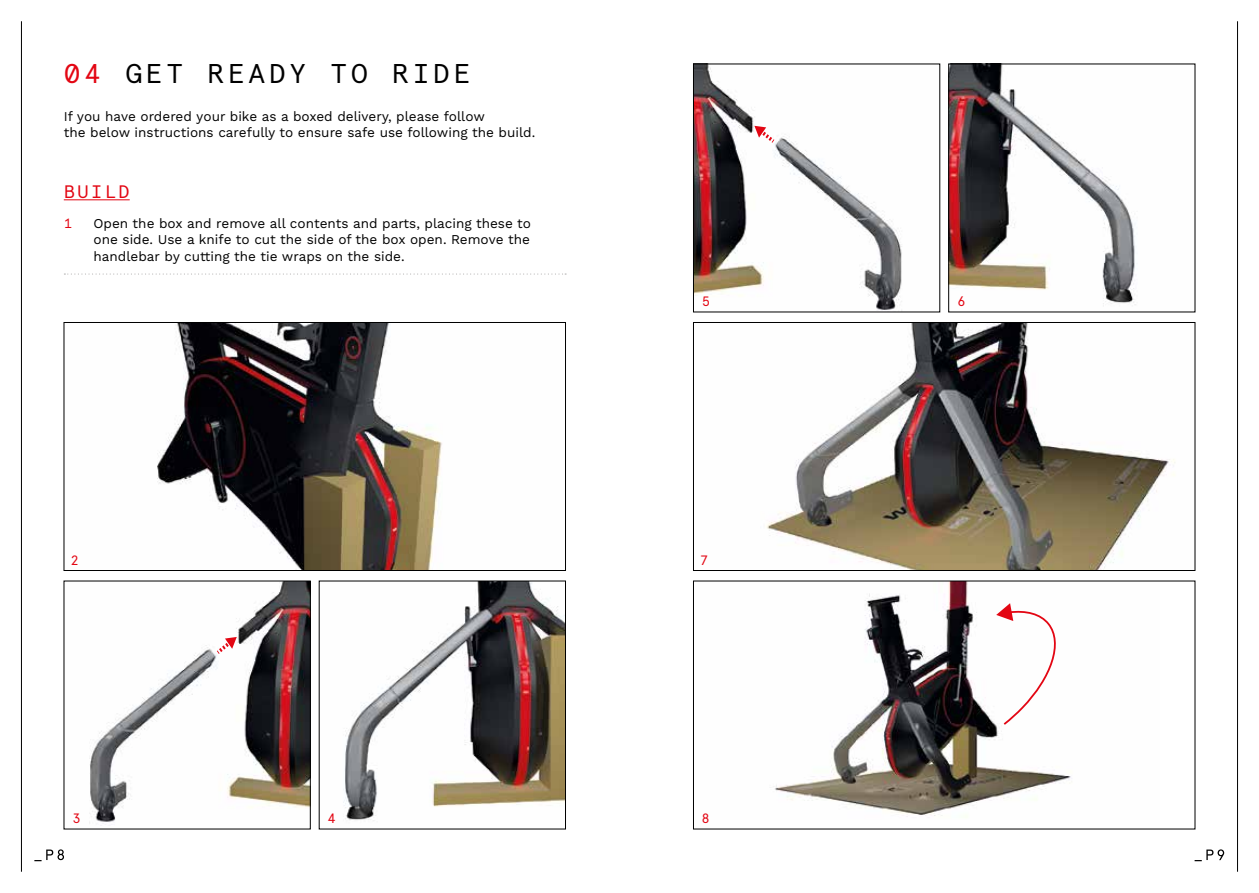
<style>
.page{position:relative;width:1259px;height:893px;background:#fff}
.page>*{position:absolute;margin:0;border:0;box-sizing:border-box;transform-origin:0 0}
.t1{font:27px "Apercu Pro Mono";letter-spacing:.14em;color:#000}
.t2{font:18px "Apercu Pro Mono";letter-spacing:.14em;color:#e30613}
.t3{font:13.5px/16.5px "Work Sans";color:#000}
.t4{font:13.5px "Apercu Pro Mono";color:#e30613}
.s1{color:#e30613}
</style>
<div class="page">
<hr style="left:21px;top:21px;width:1px;height:851px;background:#000">
<hr style="left:1237px;top:21px;width:1px;height:851px;background:#000">
<img style="left:157px;top:324px;width:285px;height:245px">
<div style="left:64px;top:322px;width:502px;height:249px;border:1px solid #000"></div>
<img style="left:766px;top:324px;width:409px;height:245px">
<div style="left:693px;top:322px;width:502px;height:249px;border:1px solid #000"></div>
<img style="left:775px;top:583px;width:296px;height:235px">
<svg style="left:996px;top:603px;width:69px;height:124px"></svg>
<hr style="left:64px;top:199px;width:66px;height:1px;background:#e30613">
<svg style="left:64px;top:273px;width:502px;height:2px"></svg>
<img style="left:89px;top:583px;width:219px;height:241px">
<svg style="left:213px;top:637px;width:24px;height:21px"></svg>
<div style="left:64px;top:581px;width:246px;height:248px;border:1px solid #000"></div>
<img style="left:343px;top:583px;width:221px;height:238px">
<div style="left:319px;top:581px;width:247px;height:248px;border:1px solid #000"></div>
<img style="left:695px;top:66px;width:207px;height:244px">
<svg style="left:754px;top:126px;width:24px;height:20px"></svg>
<div style="left:693px;top:64px;width:247px;height:248px;border:1px solid #000"></div>
<img style="left:950px;top:66px;width:186px;height:240px">
<div style="left:948px;top:64px;width:247px;height:248px;border:1px solid #000"></div>
<svg style="left:1194px;top:849px;width:30px;height:12px"></svg>
<svg style="left:34px;top:849px;width:30px;height:12px"></svg>
<h1 class="t1" style="left:64px;top:53px;width:408px"><span class="s1">04</span> GET READY TO RIDE</h1>
<p class="t3" style="left:64px;top:109px;width:473px">If you have ordered your bike as a boxed delivery, please follow<br>the below instructions carefully to ensure safe use following the build.</p>
<h2 class="t2" style="left:64px;top:179px;width:67px">BUILD</h2>
<p class="t4" style="left:64px;top:213px;width:10px">1</p>
<p class="t3" style="left:94px;top:215px;width:439px;text-align:justify">Open the box and remove all contents and parts, placing these to one side. Use a knife to cut the side of the box open. Remove the handlebar by cutting the tie wraps on the side.</p>
<p class="t4" style="left:702px;top:291px;width:10px">5</p>
<p class="t4" style="left:957px;top:291px;width:10px">6</p>
<p class="t4" style="left:70px;top:550px;width:10px">2</p>
<p class="t4" style="left:700px;top:550px;width:10px">7</p>
<p class="t4" style="left:72px;top:808px;width:10px">3</p>
<p class="t4" style="left:327px;top:808px;width:10px">4</p>
<p class="t4" style="left:701px;top:808px;width:10px">8</p>
</div>
